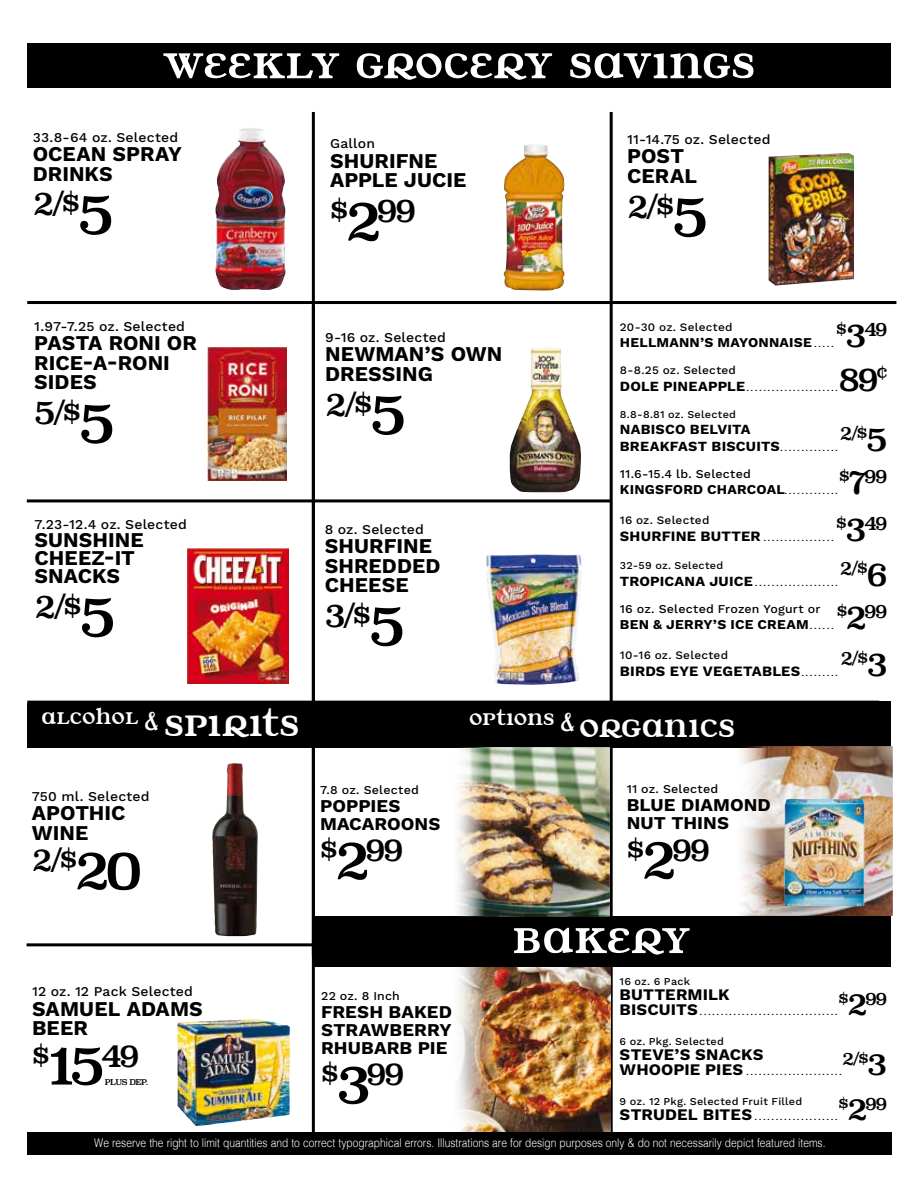
<style>
.page{position:relative;width:918px;height:1188px;background:#fff}
.page>*{position:absolute;margin:0;border:0;box-sizing:border-box;transform-origin:0 0}
.t1{font:51px "Water Street";letter-spacing:-.005em;color:#fff}
.t2{font:36px "Water Street";letter-spacing:-.005em;color:#fff}
.t3{font:32.7px "Superclarendon";color:#000}
.t4{font:32.55px "Superclarendon";color:#000}
.t5{font:31.5px "Superclarendon";letter-spacing:-.08em;color:#000}
.t6{font:24px "Water Street";letter-spacing:-.005em;color:#fff}
.t7{font:700 21px/19.5px "Work Sans";letter-spacing:.005em;color:#000}
.t8{font:19.05px "Superclarendon";letter-spacing:-.08em;color:#000}
.t9{font:700 18px/18px "Work Sans";letter-spacing:.005em;color:#000}
.t10{font:17.7px "Superclarendon";color:#000}
.t11{font:700 16.2px/15px "Work Sans";letter-spacing:.005em;color:#000}
.t12{font:700 14.25px "Work Sans";letter-spacing:.015em;color:#000}
.t13{font:700 13.95px/16.5px "Work Sans";letter-spacing:.015em;color:#000}
.t14{font:500 13.5px "Work Sans";letter-spacing:.015em;color:#000}
.t15{font:700 13.5px "Work Sans";letter-spacing:.015em;color:#000}
.t16{font:300 12px "Helvetica";color:#fff;scale:.85 1}
.t17{font:500 12px "Work Sans";letter-spacing:.02em;color:#000}
.t18{font:500 11.4px "Work Sans";letter-spacing:.02em;color:#000}
.t19{font:500 10.5px "Work Sans";letter-spacing:.025em;color:#000}
.t20{font:7.8px "Superclarendon";letter-spacing:-.055em;color:#000}
.t21{font:700 7.2px "Work Sans";color:#000}
.s1{font-size:55.8px}
.s2{font-family:"Redressed";font-size:33px}
.s3{font-size:42px}
.s4{font-size:54px}
.s5{font-size:32.7px}
.s6{font-size:7.2px}
.s7{font-size:13.95px}
.s8{font-size:14.25px}
.s9{font-size:30.3px}
</style>
<div class="page">
<hr style="left:312px;top:112px;width:3px;height:1024px;background:#000">
<hr style="left:27px;top:301px;width:869px;height:3px;background:#000">
<hr style="left:27px;top:499px;width:584px;height:3px;background:#000">
<div style="left:27px;top:43px;width:864px;height:45px;background:#000"></div>
<div style="left:27px;top:703px;width:286px;height:45px;background:#000"></div>
<hr style="left:27px;top:701px;width:852px;height:3px;background:#000">
<hr style="left:27px;top:943px;width:287px;height:3px;background:#000">
<hr style="left:610px;top:112px;width:3px;height:1024px;background:#000">
<img style="left:177px;top:1019px;width:114px;height:107px">
<div style="left:314px;top:701px;width:577px;height:47px;background:#000"></div>
<img style="left:212px;top:763px;width:46px;height:174px">
<img style="left:451px;top:966px;width:160px;height:166px">
<div style="left:320px;top:989px;width:137px;height:121px;background:#fff"></div>
<div style="left:314px;top:916px;width:577px;height:50px;background:#000"></div>
<div style="left:27px;top:1132px;width:864px;height:22px;background:#000"></div>
<img style="left:457px;top:748px;width:153px;height:168px">
<img style="left:215px;top:128px;width:71px;height:162px">
<img style="left:504px;top:145px;width:61px;height:146px">
<img style="left:769px;top:153px;width:85px;height:133px">
<img style="left:208px;top:347px;width:78px;height:134px">
<img style="left:510px;top:348px;width:71px;height:144px">
<img style="left:187px;top:548px;width:102px;height:136px">
<img style="left:486px;top:554px;width:94px;height:131px">
<img style="left:740px;top:747px;width:153px;height:169px">
<div style="left:625px;top:782px;width:151px;height:104px;background:#fff;opacity:.75"></div>
<img style="left:784px;top:799px;width:81px;height:107px">
<h1 class="t1" style="left:162px;top:40px;width:595px">weeKLy grocery savings</h1>
<h3 class="t14" style="left:33px;top:129px;width:147px">33.8-64 oz. Selected</h3>
<h3 class="t7" style="left:33px;top:145px;width:151px">OCEAN SPRAY<br>DRINKS</h3>
<h3 class="t4" style="left:33px;top:182px;width:83px">2/$<span class="s1">5</span></h3>
<h3 class="t14" style="left:330px;top:136px;width:46px">Gallon</h3>
<h3 class="t7" style="left:330px;top:152px;width:138px">SHURIFNE<br>APPLE JUCIE</h3>
<h3 class="t4" style="left:330px;top:188px;width:88px">$<span class="s1">2</span>99</h3>
<h3 class="t14" style="left:627px;top:131px;width:145px">11-14.75 oz. Selected</h3>
<h3 class="t7" style="left:627px;top:148px;width:72px">POST<br>CERAL</h3>
<h3 class="t4" style="left:627px;top:184px;width:83px">2/$<span class="s1">5</span></h3>
<h3 class="t14" style="left:34px;top:318px;width:152px">1.97-7.25 oz. Selected</h3>
<h3 class="t7" style="left:34px;top:335px;width:164px">PASTA RONI OR<br>RICE-A-RONI<br>SIDES</h3>
<h3 class="t4" style="left:34px;top:390px;width:83px">5/$<span class="s1">5</span></h3>
<h3 class="t14" style="left:35px;top:517px;width:154px">7.23-12.4 oz. Selected</h3>
<h3 class="t7" style="left:35px;top:532px;width:111px;line-height:18px">SUNSHINE<br>CHEEZ-IT<br>SNACKS</h3>
<h3 class="t4" style="left:35px;top:584px;width:83px">2/$<span class="s1">5</span></h3>
<h3 class="t6" style="left:41px;top:706px;width:260px">aLcoHoL <span class="s2">&amp;</span> <span class="s3">spirits</span></h3>
<h3 class="t14" style="left:32px;top:788px;width:119px">750 ml. Selected</h3>
<h3 class="t7" style="left:32px;top:804px;width:95px">APOTHIC<br>WINE</h3>
<h3 class="t5" style="left:32px;top:839px;width:113px">2/$<span class="s4">20</span></h3>
<h3 class="t14" style="left:32px;top:984px;width:162px">12 oz. 12 Pack Selected</h3>
<h3 class="t7" style="left:32px;top:1000px;width:172px">SAMUEL ADAMS<br>BEER</h3>
<h3 class="t5" style="left:32px;top:1034px;width:109px">$<span class="s4">15</span>49</h3>
<p class="t20" style="left:105px;top:1076px;width:45px">PLUS DEP.</p>
<h3 class="t14" style="left:325px;top:329px;width:122px">9-16 oz. Selected</h3>
<h3 class="t7" style="left:325px;top:345px;width:179px">NEWMAN’S OWN<br>DRESSING</h3>
<h3 class="t4" style="left:325px;top:382px;width:83px">2/$<span class="s1">5</span></h3>
<h3 class="t14" style="left:325px;top:521px;width:101px">8 oz. Selected</h3>
<h3 class="t7" style="left:325px;top:537px;width:117px">SHURFINE<br>SHREDDED<br>CHEESE</h3>
<h3 class="t4" style="left:325px;top:593px;width:82px">3/$<span class="s1">5</span></h3>
<h3 class="t8" style="left:836px;top:316px;width:53px">$<span class="s5">3</span>49</h3>
<h3 class="t18" style="left:620px;top:320px;width:114px">20-30 oz. Selected</h3>
<h3 class="t15" style="left:620px;top:335px;width:215px">HELLMANN’S MAYONNAISE <span class="s6">. . . . .</span></h3>
<h3 class="t3" style="left:839px;top:357px;width:51px">89<sup>¢</sup></h3>
<h3 class="t18" style="left:620px;top:363px;width:118px">8-8.25 oz. Selected</h3>
<p class="t21" style="left:620px;top:384px;width:215px"><span class="s7">DOLE PINEAPPLE</span> . . . . . . . . . . . . . . . . . . . . .</p>
<h3 class="t19" style="left:620px;top:408px;width:118px">8.8-8.81 oz. Selected</h3>
<h3 class="t13" style="left:620px;top:422px;width:219px">NABISCO BELVITA<br>BREAKFAST BISCUITS <span class="s6">. . . . . . . . . . . . . .</span></h3>
<h3 class="t8" style="left:840px;top:420px;width:49px">2/$<span class="s5">5</span></h3>
<h3 class="t17" style="left:620px;top:466px;width:133px">11.6-15.4 lb. Selected</h3>
<h3 class="t15" style="left:620px;top:482px;width:215px">KINGSFORD CHARCOAL <span class="s6">. . . . . . . . . . . .</span></h3>
<h3 class="t8" style="left:839px;top:463px;width:50px">$<span class="s5">7</span>99</h3>
<h3 class="t8" style="left:836px;top:510px;width:53px">$<span class="s5">3</span>49</h3>
<h3 class="t18" style="left:620px;top:513px;width:91px">16 oz. Selected</h3>
<p class="t21" style="left:620px;top:534px;width:215px"><span class="s8">SHURFINE BUTTER</span> . . . . . . . . . . . . . . . . .</p>
<h3 class="t8" style="left:840px;top:555px;width:49px">2/$<span class="s5">6</span></h3>
<h3 class="t19" style="left:620px;top:559px;width:105px">32-59 oz. Selected</h3>
<p class="t21" style="left:620px;top:579px;width:219px"><span class="s7">TROPICANA JUICE</span> . . . . . . . . . . . . . . . . . . . .</p>
<h3 class="t17" style="left:620px;top:601px;width:202px">16 oz. Selected Frozen Yogurt or</h3>
<h3 class="t15" style="left:620px;top:617px;width:215px">BEN &amp; JERRY’S ICE CREAM <span class="s6">. . . . . .</span></h3>
<h3 class="t8" style="left:837px;top:598px;width:52px">$<span class="s5">2</span>99</h3>
<h3 class="t8" style="left:840px;top:645px;width:49px">2/$<span class="s5">3</span></h3>
<h3 class="t18" style="left:620px;top:648px;width:110px">10-16 oz. Selected</h3>
<h3 class="t12" style="left:620px;top:662px;width:219px">BIRDS EYE VEGETABLES <span class="s6">. . . . . . . . .</span></h3>
<h3 class="t17" style="left:320px;top:783px;width:100px">7.8 oz. Selected</h3>
<h3 class="t9" style="left:320px;top:798px;width:122px">POPPIES<br>MACAROONS</h3>
<h3 class="t5" style="left:320px;top:829px;width:85px">$<span class="s4">2</span>99</h3>
<h2 class="t2" style="left:469px;top:709px;width:267px"><sup>options</sup> <sup>&amp;</sup>organics</h2>
<h3 class="t17" style="left:627px;top:782px;width:93px">11 oz. Selected</h3>
<h3 class="t9" style="left:627px;top:797px;width:146px">BLUE DIAMOND<br>NUT THINS</h3>
<h3 class="t5" style="left:627px;top:828px;width:85px">$<span class="s4">2</span>99</h3>
<h3 class="t17" style="left:321px;top:989px;width:80px">22 oz. 8 Inch</h3>
<h3 class="t9" style="left:321px;top:1004px;width:132px;text-align:justify">FRESH BAKED STRAWBERRY RHUBARB PIE</h3>
<h3 class="t5" style="left:321px;top:1053px;width:85px">$<span class="s4">3</span>99</h3>
<h1 class="t1" style="left:512px;top:914px;width:180px">BaKery</h1>
<h3 class="t19" style="left:620px;top:975px;width:72px">16 oz. 6 Pack</h3>
<h3 class="t11" style="left:620px;top:988px;width:112px">BUTTERMILK<br>BISCUITS</h3>
<p class="t21" style="left:700px;top:1009px;width:135px">. . . . . . . . . . . . . . . . . . . . . . . . . . . . . . . .</p>
<h3 class="t10" style="left:839px;top:987px;width:50px">$<span class="s9">2</span>99</h3>
<h3 class="t19" style="left:620px;top:1035px;width:106px">6 oz. Pkg. Selected</h3>
<h3 class="t11" style="left:620px;top:1048px;width:145px">STEVE’S SNACKS<br>WHOOPIE PIES</h3>
<p class="t21" style="left:746px;top:1069px;width:92px">. . . . . . . . . . . . . . . . . . . . . .</p>
<h3 class="t10" style="left:842px;top:1047px;width:47px">2/$<span class="s9">3</span></h3>
<h3 class="t10" style="left:839px;top:1092px;width:50px">$<span class="s9">2</span>99</h3>
<h3 class="t19" style="left:620px;top:1095px;width:184px">9 oz. 12 Pkg. Selected Fruit Filled</h3>
<h3 class="t11" style="left:620px;top:1108px;width:134px">STRUDEL BITES</h3>
<p class="t21" style="left:755px;top:1114px;width:80px">. . . . . . . . . . . . . . . . . . .</p>
<h3 class="t16" style="left:94px;top:1132px;width:862px">We reserve the right to limit quantities and to correct typographical errors. Illustrations are for design purposes only &amp; do not necessarily depict featured items.</h3>
</div>
